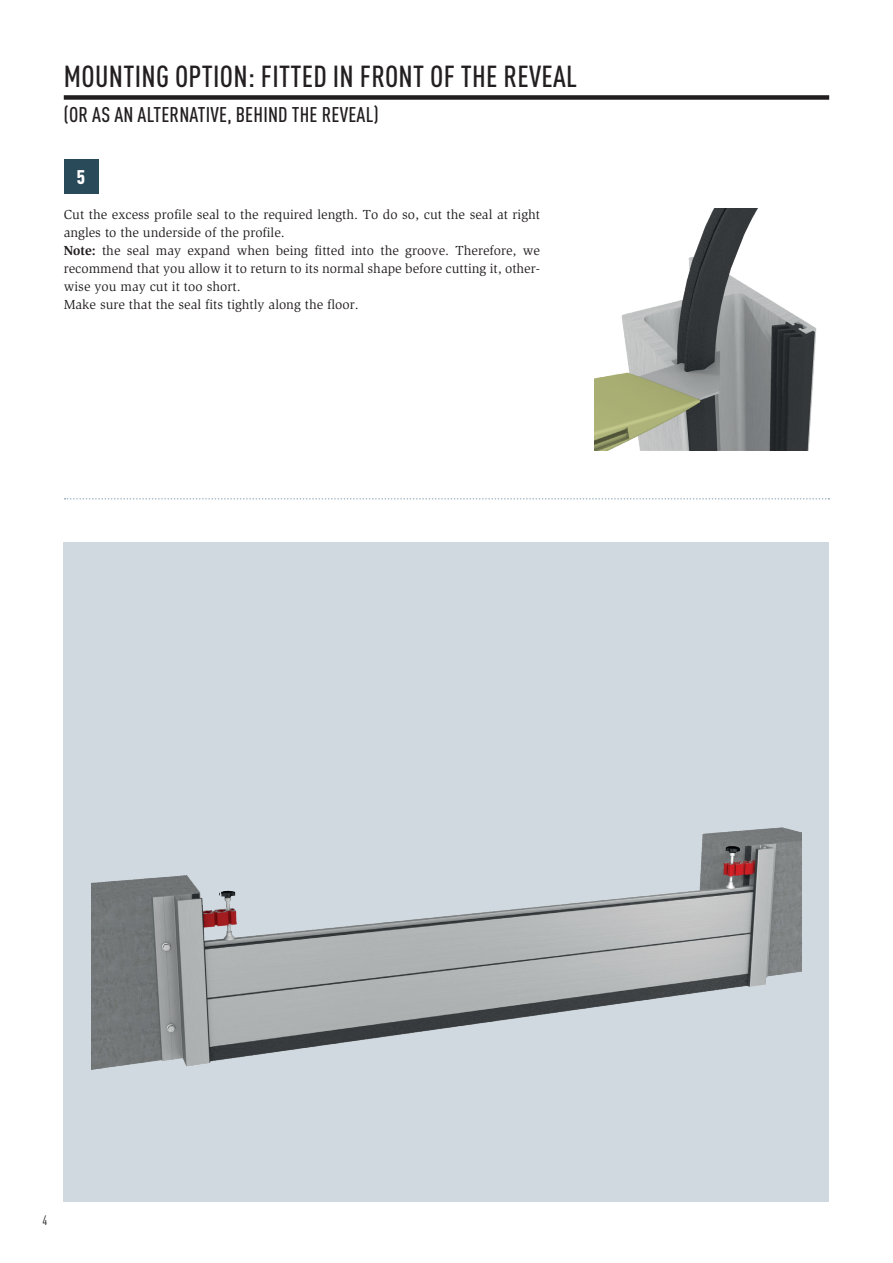
<style>
.page{position:relative;width:893px;height:1263px;background:#fff}
.page>*{position:absolute;margin:0;border:0;box-sizing:border-box;transform-origin:0 0}
.t1{font:500 condensed 30px "DIN Pro";letter-spacing:.01em;color:#231f20}
.t2{font:500 condensed 21px "DIN Pro";letter-spacing:.01em;color:#231f20}
.t3{font:900 condensed 19.5px "DIN Pro";color:#fff}
.t4{font:13.5px/18px "ITC Slimbach LTCE";color:#231f20}
.t5{font:condensed 13.5px "DIN Pro";color:#231f20}
.s1{font-weight:700}
</style>
<div class="page">
<div style="left:64px;top:542px;width:765px;height:660px;background:#cfd9df"></div>
<img style="left:92px;top:827px;width:709px;height:243px">
<img style="left:594px;top:208px;width:223px;height:243px">
<div style="left:64px;top:159px;width:34px;height:34px;background:#294a59"></div>
<svg style="left:65px;top:498px;width:764px;height:2px"></svg>
<div style="left:64px;top:95px;width:765px;height:5px;background:#231f20"></div>
<h1 class="t1" style="left:64px;top:54px;width:515px">MOUNTING OPTION: FITTED IN FRONT OF THE REVEAL</h1>
<h2 class="t2" style="left:64px;top:99px;width:316px">(OR AS AN ALTERNATIVE, BEHIND THE REVEAL)</h2>
<h3 class="t3" style="left:77px;top:162px;width:10px">5</h3>
<p class="t4" style="left:64px;top:205px;width:478px">Cut the excess profile seal to the required length. To do so, cut the seal at right angles to the underside of the profile.<br><span class="s1">Note:</span> the seal may expand when being fitted into the groove. Therefore, we recommend that you allow it to return to its normal shape before cutting it, other&shy;wise you may cut it too short.<br>Make sure that the seal fits tightly along the floor.</p>
<p class="t5" style="left:43px;top:1210px;width:6px">4</p>
</div>
